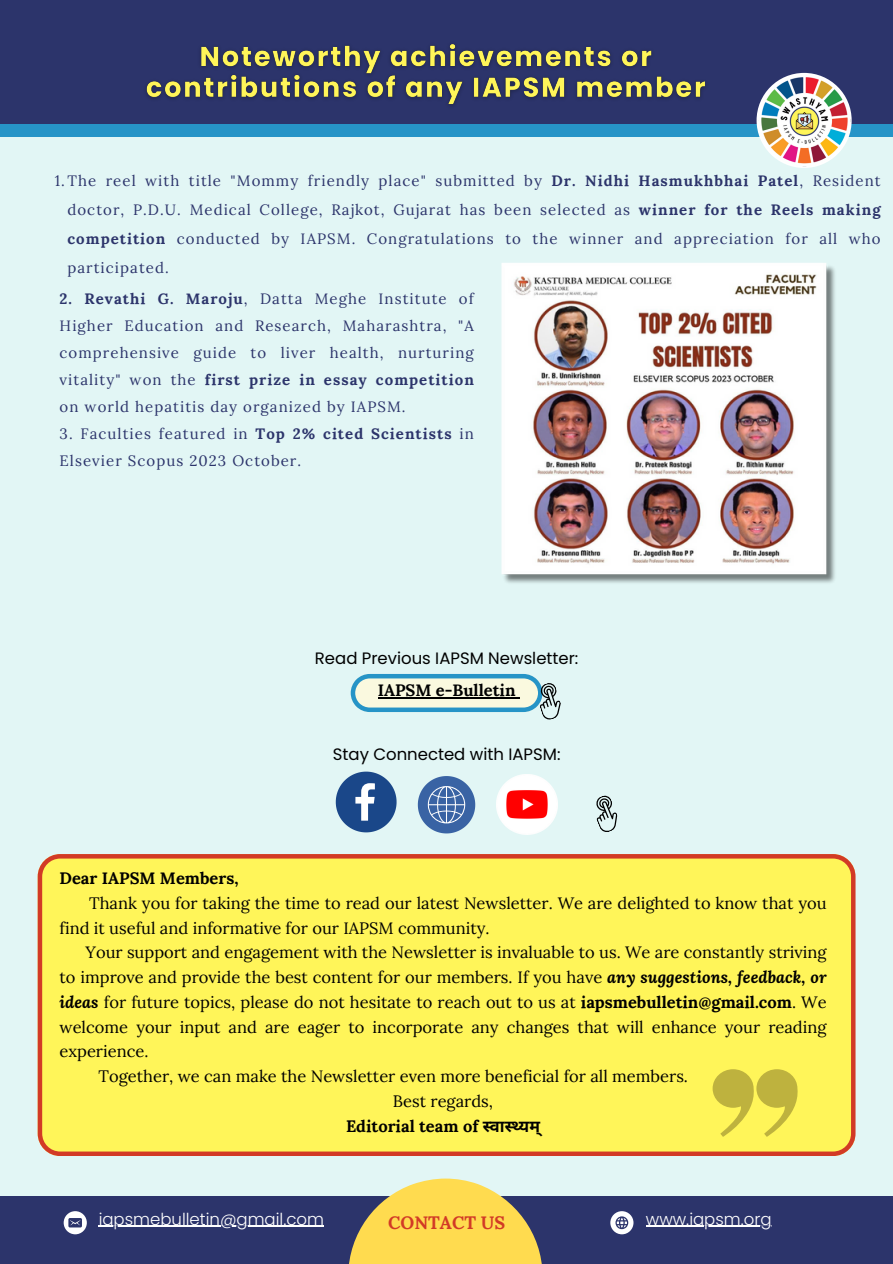
<style>
.page{position:relative;width:893px;height:1264px;background:#fff}
.page>*{position:absolute;margin:0;border:0;box-sizing:border-box;transform-origin:0 0}
.t1{font:700 18px "Lora";color:#d23a26}
.t2{font:16.5px/24.8px "Lora";color:#000}
.t3{font:700 16.5px "Lora";color:#000}
.t4{font:16.5px "Poppins";color:#000}
.t5{font:300 16.5px "Poppins";color:#fff}
.t6{font:15px/27px "Lora";letter-spacing:.07em;color:#2c346b;text-align:justify}
.s1{font-weight:700}
.s2{font-weight:700;font-style:italic}
.s3{font-family:"Noto Sans Devanagari"}
</style>
<div class="page">
<div style="left:0;top:0;width:892px;height:1263px;background:#e2f6f5"></div>
<div style="left:0;top:0;width:892px;height:137px;background:#2694c7"></div>
<div style="left:0;top:0;width:892px;height:123px;background:#2c346b"></div>
<img style="left:501px;top:263px;width:334px;height:320px">
<img style="left:146px;top:44px;width:560px;height:62px">
<img style="left:757px;top:73px;width:94px;height:94px;border-radius:50%">
<div style="left:38px;top:854px;width:817px;height:301px;background:#fff559"></div>
<svg style="left:712px;top:1069px;width:88px;height:67px;background:#ddd24b"></svg>
<svg style="left:336px;top:771px;width:60px;height:61px"></svg>
<svg style="left:418px;top:776px;width:57px;height:57px"></svg>
<img style="left:496px;top:774px;width:61px;height:60px">
<svg style="left:350px;top:674px;width:211px;height:46px"></svg>
<svg style="left:596px;top:795px;width:22px;height:37px"></svg>
<div style="left:0;top:1195px;width:892px;height:68px;background:#2c346b"></div>
<svg style="left:348px;top:1178px;width:194px;height:85px;fill:#ffdb4f"></svg>
<svg style="left:64px;top:1211px;width:23px;height:23px"></svg>
<svg style="left:610px;top:1211px;width:23px;height:23px"></svg>
<hr style="left:99px;top:1225px;width:225px;height:1px;background:#fff">
<hr style="left:645px;top:1225px;width:126px;height:1px;background:#fff">
<p class="t6" style="left:67px;top:165px;width:814px;line-height:29.2px;text-indent:-13px">1.The reel with title "Mommy friendly place" submitted by <span class="s1">Dr. Nidhi Hasmukhbhai Patel</span>, Resident doctor, P.D.U. Medical College, Rajkot, Gujarat has been selected as <span class="s1">winner for the Reels making competition</span> conducted by IAPSM. Congratulations to the winner and appreciation for all who participated.</p>
<p class="t6" style="left:60px;top:285px;width:416px"><span class="s1">2. Revathi G. Maroju</span>, Datta Meghe Institute of Higher Education and Research, Maharashtra, "A comprehensive guide to liver health, nurturing vitality" won the <span class="s1">first prize in essay competition </span>on world hepatitis day organized by IAPSM.</p>
<p class="t6" style="left:60px;top:420px;width:416px">3. Faculties featured in <span class="s1">Top 2% cited Scientists</span> in<br>Elsevier Scopus 2023 October.</p>
<p class="t4" style="left:315px;top:646px;width:265px">Read Previous IAPSM Newsletter:</p>
<p class="t3" style="left:377px;top:679px;width:139px">IAPSM e-Bulletin</p>
<p class="t4" style="left:333px;top:742px;width:229px">Stay Connected with IAPSM:</p>
<p class="t3" style="left:59px;top:867px;width:180px">Dear IAPSM Members,</p>
<p class="t2" style="left:59px;top:890px;width:768px;text-indent:30px">Thank you for taking the time to read our latest Newsletter. We are delighted to know that you find it useful and informative for our IAPSM community.</p>
<p class="t2" style="left:86px;top:939px;width:742px">Your support and engagement with the Newsletter is invaluable to us. We are constantly striving</p>
<p class="t2" style="left:59px;top:964px;width:768px">to improve and provide the best content for our members. If you have <span class="s2">any suggestions, feedback, or</span></p>
<p class="t2" style="left:59px;top:989px;width:768px"><span class="s2">ideas</span> for future topics, please do not hesitate to reach out to us at <span class="s1">iapsmebulletin@gmail.com</span>. We</p>
<p class="t2" style="left:59px;top:1014px;width:768px">welcome your input and are eager to incorporate any changes that will enhance your reading</p>
<p class="t2" style="left:59px;top:1038px;width:90px">experience.</p>
<p class="t2" style="left:99px;top:1063px;width:591px">Together, we can make the Newsletter even more beneficial for all members.</p>
<p class="t2" style="left:393px;top:1088px;width:102px">Best regards,</p>
<p class="t3" style="left:346px;top:1115px;width:190px">Editorial team of <span class="s3">स्वा स्थ्यम्</span></p>
<p class="t5" style="left:99px;top:1207px;width:227px">iapsmebulletin@gmail.com</p>
<p class="t1" style="left:388px;top:1211px;width:119px">CONTACT US</p>
<p class="t5" style="left:645px;top:1207px;width:127px">www.iapsm.org</p>
</div>
